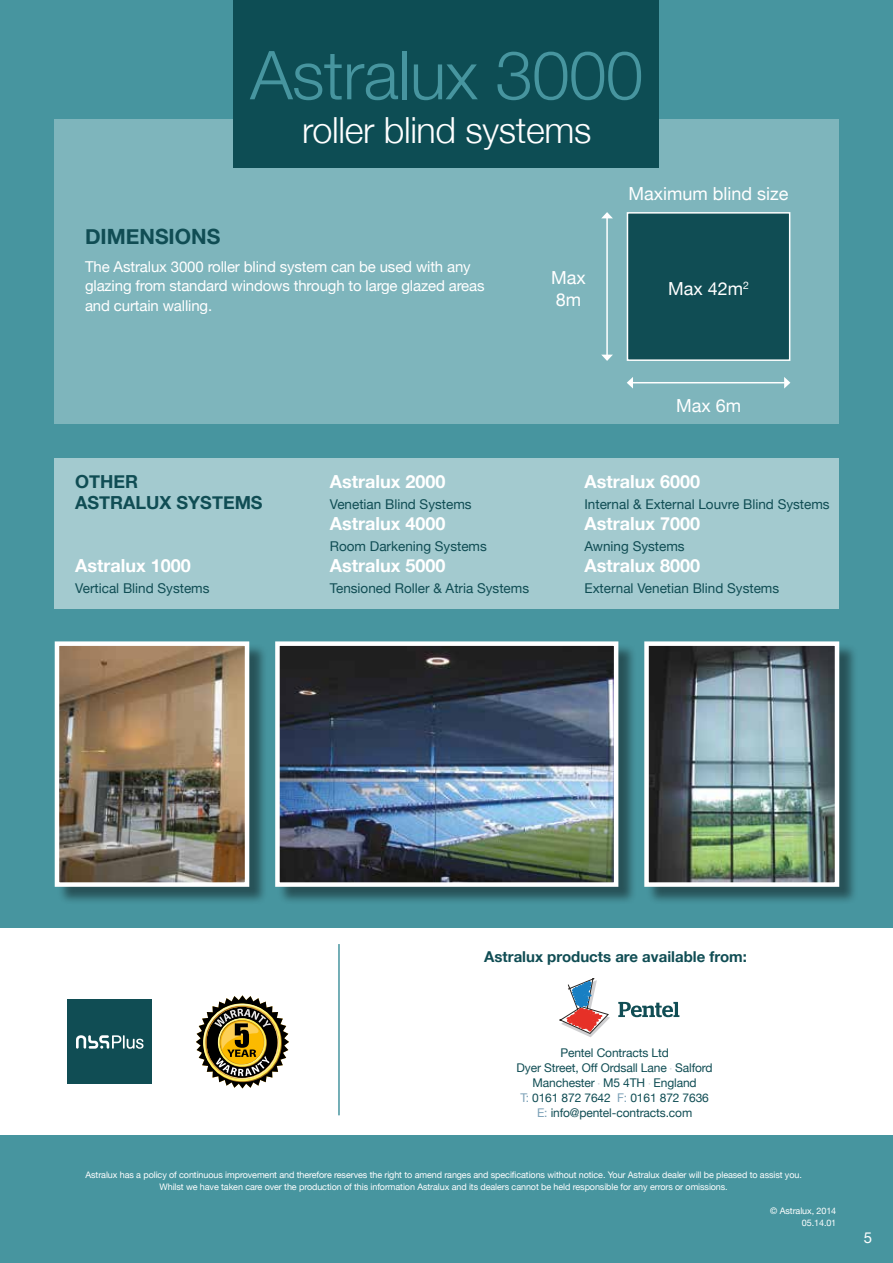
<style>
.page{position:relative;width:893px;height:1263px;background:#fff}
.page>*{position:absolute;margin:0;border:0;box-sizing:border-box;transform-origin:0 0}
.t1{font:300 67.5px "Helvetica Neue";letter-spacing:-.01em;color:#47959f}
.t2{font:300 36px "Helvetica Neue";letter-spacing:-.01em;color:#fff}
.t3{font:700 21px "Helvetica Neue";color:#104d54}
.t4{font:700 18px "Helvetica Neue";color:#fff}
.t5{font:18px/22.5px "Helvetica Neue";color:#fff}
.t6{font:700 18px/20.2px "Helvetica Neue";color:#104d54}
.t7{font:15px/19.5px "Helvetica Neue";letter-spacing:-.01em;color:#fff}
.t8{font:700 15px "Helvetica Neue";color:#104d54}
.t9{font:13.5px "Helvetica Neue";color:#104d54}
.t10{font:12px/15px "Helvetica Neue";letter-spacing:-.01em;color:#104d54;text-align:center}
.t11{font:9px/12px "Helvetica Neue";letter-spacing:-.01em;color:#fff;text-align:center}
.s1{font-size:6px;color:#bbc9d2}
.s2{color:#7ca1b7}
</style>
<div class="page">
<div style="left:0;top:0;width:893px;height:928px;background:#47959f"></div>
<div style="left:54px;top:119px;width:785px;height:304px;background:#7eb5bc"></div>
<div style="left:233px;top:0;width:425px;height:167px;background:#0d4d54"></div>
<div style="left:277px;top:644px;width:360px;height:261px;background:#000;opacity:.45"></div>
<img style="left:280px;top:646px;width:333px;height:236px">
<div style="left:275px;top:641px;width:343px;height:246px;border:4px solid #fff"></div>
<div style="left:647px;top:644px;width:211px;height:261px;background:#000;opacity:.45"></div>
<img style="left:649px;top:646px;width:185px;height:236px">
<div style="left:644px;top:641px;width:195px;height:246px;border:4px solid #fff"></div>
<div style="left:57px;top:644px;width:211px;height:261px;background:#000;opacity:.45"></div>
<img style="left:60px;top:646px;width:184px;height:236px">
<div style="left:55px;top:641px;width:194px;height:246px;border:4px solid #fff"></div>
<div style="left:627px;top:212px;width:163px;height:149px;background:#104d54;border:2px solid #fff"></div>
<hr style="left:632px;top:382px;width:153px;height:1px;background:#fff">
<svg style="left:627px;top:377px;width:6px;height:12px"></svg>
<svg style="left:784px;top:377px;width:6px;height:12px"></svg>
<hr style="left:606px;top:218px;width:2px;height:137px;background:#fff">
<svg style="left:601px;top:212px;width:12px;height:6px"></svg>
<svg style="left:601px;top:355px;width:12px;height:6px"></svg>
<div style="left:54px;top:458px;width:785px;height:150px;background:#a3cacf"></div>
<div style="left:0;top:1135px;width:893px;height:128px;background:#47959f"></div>
<hr style="left:338px;top:944px;width:2px;height:171px;background:#47959f">
<svg style="left:196px;top:995px;width:93px;height:93px"></svg>
<div style="left:68px;top:1000px;width:84px;height:84px;background:#104d54"></div>
<svg style="left:76px;top:1035px;width:68px;height:14px"></svg>
<svg style="left:559px;top:978px;width:51px;height:59px"></svg>
<svg style="left:618px;top:1002px;width:61px;height:15px"></svg>
<h1 class="t1" style="left:250px;top:21px;width:395px">Astralux 3000</h1>
<h2 class="t2" style="left:302px;top:101px;width:291px">roller blind systems</h2>
<h3 class="t3" style="left:85px;top:220px;width:137px">DIMENSIONS</h3>
<h3 class="t7" style="left:85px;top:257px;width:401px">The Astralux 3000 roller blind system can be used with any glazing from standard windows through to large glazed areas and curtain walling.</h3>
<h3 class="t5" style="left:551px;top:267px;width:36px">Max<br>8m</h3>
<h3 class="t5" style="left:628px;top:183px;width:162px">Maximum blind size</h3>
<h3 class="t5" style="left:668px;top:278px;width:82px">Max 42m<sup>2</sup></h3>
<h3 class="t6" style="left:75px;top:472px;width:189px">OTHER<br>ASTRALUX SYSTEMS</h3>
<h3 class="t4" style="left:75px;top:551px;width:117px">Astralux 1000</h3>
<h3 class="t9" style="left:75px;top:578px;width:136px">Vertical Blind Systems</h3>
<h3 class="t4" style="left:330px;top:468px;width:117px">Astralux 2000</h3>
<h3 class="t9" style="left:330px;top:495px;width:143px">Venetian Blind Systems</h3>
<h3 class="t4" style="left:330px;top:510px;width:117px">Astralux 4000</h3>
<h3 class="t9" style="left:330px;top:537px;width:159px">Room Darkening Systems</h3>
<h3 class="t4" style="left:330px;top:552px;width:117px">Astralux 5000</h3>
<h3 class="t9" style="left:330px;top:579px;width:201px">Tensioned Roller &amp; Atria Systems</h3>
<h3 class="t5" style="left:676px;top:396px;width:67px">Max 6m</h3>
<h3 class="t4" style="left:584px;top:468px;width:117px">Astralux 6000</h3>
<h3 class="t9" style="left:584px;top:495px;width:247px">Internal &amp; External Louvre Blind Systems</h3>
<h3 class="t4" style="left:584px;top:510px;width:117px">Astralux 7000</h3>
<h3 class="t9" style="left:584px;top:537px;width:102px">Awning Systems</h3>
<h3 class="t4" style="left:584px;top:552px;width:117px">Astralux 8000</h3>
<h3 class="t9" style="left:584px;top:579px;width:196px">External Venetian Blind Systems</h3>
<h3 class="t8" style="left:484px;top:944px;width:264px">Astralux products are available from:</h3>
<h3 class="t10" style="left:517px;top:1046px;width:198px">Pentel Contracts Ltd<br>Dyer Street, Off Ordsall Lane <span class="s1">•</span> Salford<br>Manchester <span class="s1">•</span> M5 4TH <span class="s1">•</span> England<br><span class="s2">T:</span> 0161 872 7642 <span class="s2">F:</span> 0161 872 7636<br><span class="s2">E:</span> info@pentel-contracts.com</h3>
<p class="t11" style="left:85px;top:1169px;width:718px">Astralux has a policy of continuous improvement and therefore reserves the right to amend ranges and specifications without notice. Your Astralux dealer will be pleased to assist you.<br>Whilst we have taken care over the production of this information Astralux and its dealers cannot be held responsible for any errors or omissions.</p>
<p class="t11" style="left:770px;top:1205px;width:68px;text-align:right">© Astralux, 2014<br>05.14.01</p>
<h3 class="t7" style="left:864px;top:1229px;width:10px">5</h3>
</div>
